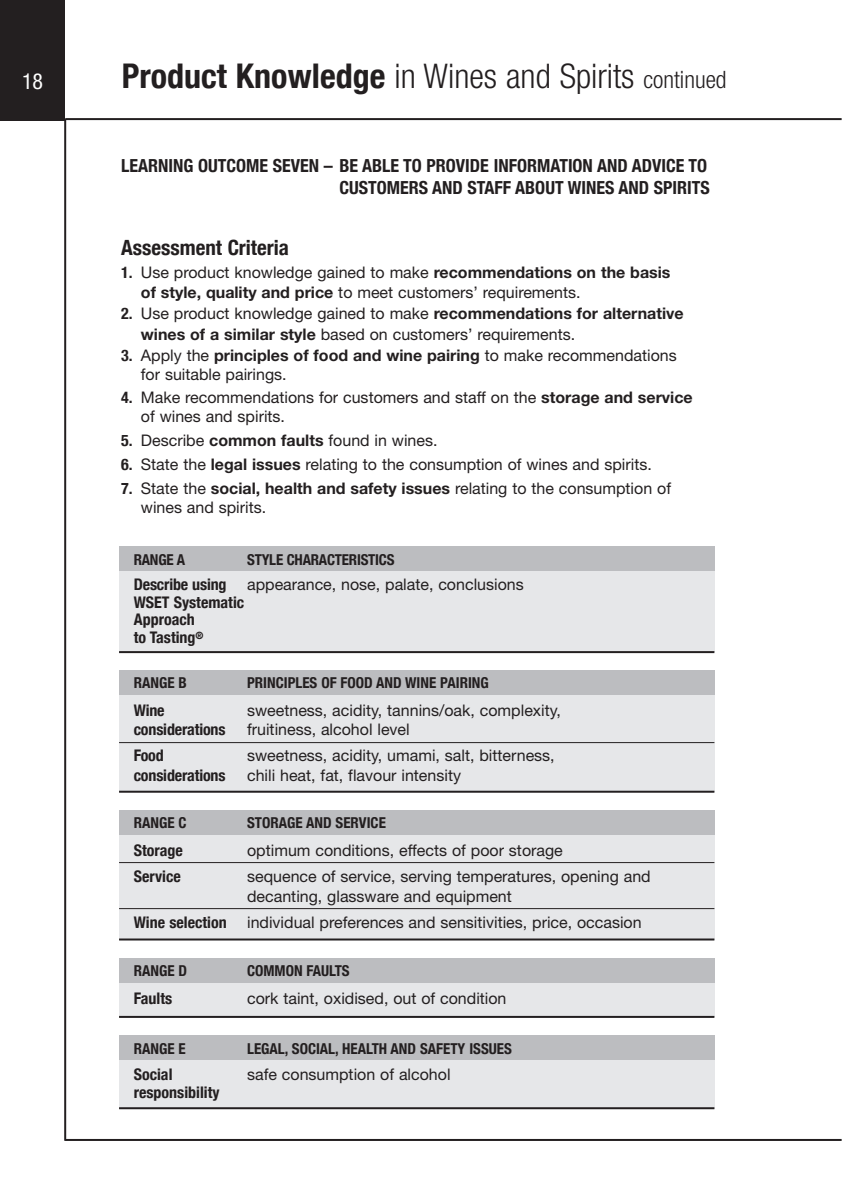
<style>
.page{position:relative;width:842px;height:1191px;background:#fff}
.page>*{position:absolute;margin:0;border:0;box-sizing:border-box;transform-origin:0 0}
.t1{font:300 condensed 34px "Helvetica Neue";color:#231f20}
.t2{font:condensed 22px "Helvetica Neue";color:#fff}
.t3{font:700 condensed 21px "Helvetica Neue";color:#231f20}
.t4{font:700 condensed 18px/22px "Helvetica Neue";color:#231f20;text-align:right}
.t5{font:16px/19px "Helvetica Neue";color:#231f20}
.t6{font:700 condensed 16px/17.6px "Helvetica Neue";color:#231f20}
.t7{font:700 condensed 15px "Helvetica Neue";color:#231f20}
.s1{font-weight:700}
.s2{font-size:24px}
.s3{font-weight:700;font-stretch:condensed}
</style>
<div class="page">
<hr style="left:65px;top:118px;width:777px;height:2px;background:#231f20">
<hr style="left:65px;top:1139px;width:777px;height:2px;background:#231f20">
<hr style="left:64px;top:119px;width:2px;height:1021px;background:#231f20">
<div style="left:0;top:0;width:65px;height:120px;background:#231f20"></div>
<div style="left:119px;top:568px;width:595px;height:84px;background:#e6e7e9"></div>
<div style="left:119px;top:547px;width:595px;height:24px;background:#bcbdc0"></div>
<hr style="left:119px;top:651px;width:595px;height:2px;background:#231f20">
<div style="left:119px;top:692px;width:595px;height:99px;background:#e6e7e9"></div>
<div style="left:119px;top:670px;width:595px;height:25px;background:#bcbdc0"></div>
<hr style="left:119px;top:790px;width:595px;height:2px;background:#231f20">
<hr style="left:119px;top:742px;width:595px;height:1px;background:#231f20">
<div style="left:119px;top:832px;width:595px;height:108px;background:#e6e7e9"></div>
<div style="left:119px;top:810px;width:595px;height:24px;background:#bcbdc0"></div>
<hr style="left:119px;top:938px;width:595px;height:2px;background:#231f20">
<hr style="left:119px;top:862px;width:595px;height:1px;background:#231f20">
<hr style="left:119px;top:908px;width:595px;height:1px;background:#231f20">
<div style="left:119px;top:980px;width:595px;height:37px;background:#e6e7e9"></div>
<div style="left:119px;top:958px;width:595px;height:24px;background:#bcbdc0"></div>
<hr style="left:119px;top:1016px;width:595px;height:2px;background:#231f20">
<div style="left:119px;top:1057px;width:595px;height:51px;background:#e6e7e9"></div>
<div style="left:119px;top:1035px;width:595px;height:24px;background:#bcbdc0"></div>
<hr style="left:119px;top:1107px;width:595px;height:2px;background:#231f20">
<h2 class="t2" style="left:22px;top:73px;width:23px">18</h2>
<h1 class="t1" style="left:122px;top:64px;width:606px"><span class="s1">Product Knowledge</span> in Wines and Spirits <span class="s2">continued</span></h1>
<p class="t4" style="left:121px;top:155px;width:590px">LEARNING OUTCOME SEVEN – BE ABLE TO PROVIDE INFORMATION AND ADVICE TO<br>CUSTOMERS AND STAFF ABOUT WINES AND SPIRITS</p>
<h3 class="t3" style="left:121px;top:234px;width:169px">Assessment Criteria</h3>
<p class="t5" style="left:141px;top:263px;width:531px;line-height:20px;text-indent:-20px"><span class="s3">1.</span> Use product knowledge gained to make <span class="s1">recommendations on the basis of style, quality and price</span> to meet customers’ requirements.</p>
<p class="t5" style="left:141px;top:304px;width:544px;line-height:21px;text-indent:-20px"><span class="s3">2.</span> Use product knowledge gained to make <span class="s1">recommendations for alternative wines of a similar style</span> based on customers’ requirements.</p>
<p class="t5" style="left:141px;top:347px;width:537px;text-indent:-20px"><span class="s3">3.</span> Apply the <span class="s1">principles of food and wine pairing</span> to make recommendations for suitable pairings.</p>
<p class="t5" style="left:141px;top:390px;width:553px;text-indent:-20px"><span class="s3">4.</span> Make recommendations for customers and staff on the <span class="s1">storage and service </span>of wines and spirits.</p>
<p class="t5" style="left:121px;top:432px;width:318px"><span class="s3">5.</span> Describe <span class="s1">common faults</span> found in wines.</p>
<p class="t5" style="left:121px;top:456px;width:532px"><span class="s3">6.</span> State the <span class="s1">legal issues</span> relating to the consumption of wines and spirits.</p>
<p class="t5" style="left:141px;top:480px;width:532px;text-indent:-20px"><span class="s3">7.</span> State the <span class="s1">social, health and safety issues</span> relating to the consumption of wines and spirits.</p>
<p class="t7" style="left:134px;top:550px;width:53px">RANGE A</p>
<p class="t7" style="left:247px;top:550px;width:149px">STYLE CHARACTERISTICS</p>
<p class="t6" style="left:134px;top:575px;width:94px">Describe using</p>
<p class="t5" style="left:247px;top:576px;width:278px">appearance, nose, palate, conclusions</p>
<p class="t6" style="left:134px;top:593px;width:112px">WSET Systematic<br>Approach<br>to Tasting<sup>®</sup></p>
<p class="t7" style="left:134px;top:673px;width:55px">RANGE B</p>
<p class="t7" style="left:247px;top:673px;width:243px">PRINCIPLES OF FOOD AND WINE PAIRING</p>
<p class="t6" style="left:134px;top:701px;width:32px">Wine</p>
<p class="t5" style="left:247px;top:702px;width:315px">sweetness, acidity, tannins/oak, complexity,</p>
<p class="t6" style="left:134px;top:720px;width:93px">considerations</p>
<p class="t5" style="left:247px;top:721px;width:164px">fruitiness, alcohol level</p>
<p class="t6" style="left:134px;top:746px;width:31px">Food</p>
<p class="t5" style="left:247px;top:747px;width:309px">sweetness, acidity, umami, salt, bitterness,</p>
<p class="t6" style="left:134px;top:766px;width:93px">considerations</p>
<p class="t5" style="left:247px;top:767px;width:215px">chili heat, fat, flavour intensity</p>
<p class="t7" style="left:134px;top:813px;width:54px">RANGE C</p>
<p class="t7" style="left:247px;top:813px;width:140px">STORAGE AND SERVICE</p>
<p class="t6" style="left:134px;top:841px;width:51px">Storage</p>
<p class="t5" style="left:247px;top:843px;width:317px">optimum conditions, effects of poor storage</p>
<p class="t6" style="left:134px;top:867px;width:49px">Service</p>
<p class="t5" style="left:247px;top:868px;width:405px;line-height:20px">sequence of service, serving temperatures, opening and decanting, glassware and equipment</p>
<p class="t6" style="left:134px;top:913px;width:95px">Wine selection</p>
<p class="t5" style="left:247px;top:914px;width:396px">individual preferences and sensitivities, price, occasion</p>
<p class="t7" style="left:134px;top:961px;width:55px">RANGE D</p>
<p class="t7" style="left:247px;top:961px;width:104px">COMMON FAULTS</p>
<p class="t6" style="left:134px;top:989px;width:40px">Faults</p>
<p class="t5" style="left:247px;top:990px;width:261px">cork taint, oxidised, out of condition</p>
<p class="t7" style="left:134px;top:1039px;width:54px">RANGE E</p>
<p class="t7" style="left:247px;top:1039px;width:266px">LEGAL, SOCIAL, HEALTH AND SAFETY ISSUES</p>
<p class="t6" style="left:134px;top:1065px;width:40px">Social</p>
<p class="t5" style="left:247px;top:1066px;width:205px">safe consumption of alcohol</p>
<p class="t6" style="left:134px;top:1083px;width:87px">responsibility</p>
</div>
